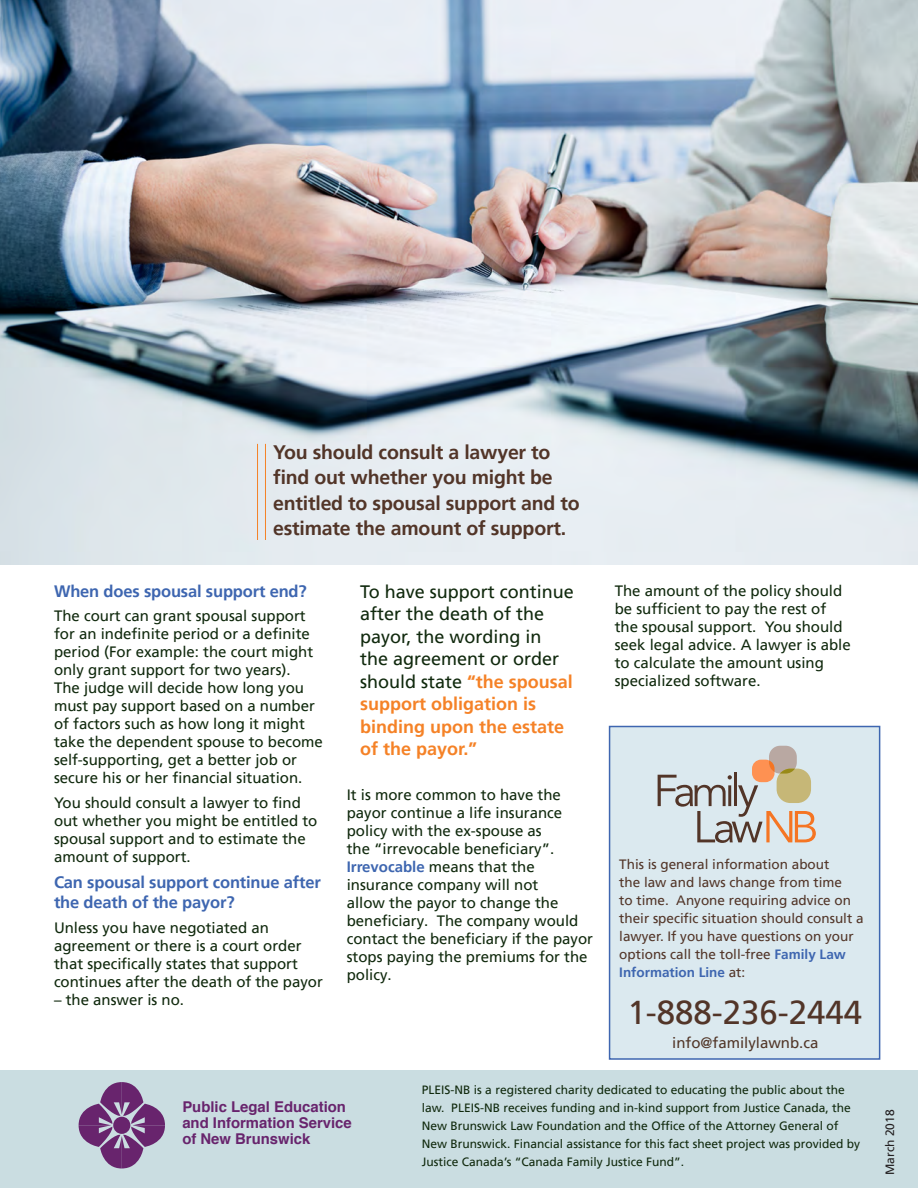
<style>
.page{position:relative;width:918px;height:1188px;background:#fff}
.page>*{position:absolute;margin:0;border:0;box-sizing:border-box;transform-origin:0 0}
.t1{font:33px "Frutiger LT Pro";color:#523528}
.Subhead-_questions{font:700 19.5px/25.5px "Frutiger LT Pro";letter-spacing:-.01em;color:#523528}
.larger_text_in_parag{font:18px/22.5px "Frutiger LT Pro";color:#10290d}
.QUESTIONS{font:700 16.5px/19.5px "Frutiger LT Pro";letter-spacing:-.01em;color:#3e66b0}
.text-small_indent{font:15px/18px "Frutiger LT Pro";color:#10290d}
.t2{font:15px "Frutiger LT Pro";color:#513628}
.t3{font:700 14.85px/16px "Helvetica";color:#68246d}
.t4{font:13.5px/18px "Frutiger LT Pro";color:#523528}
.t5{font:12px/18px "Frutiger LT Pro";color:#10290d}
.date_of_publication{font:12px "Frutiger LT Pro";color:#231f20}
.s1{font-weight:700;color:#f58227}
.s2{font-weight:700;color:#3e66b0}
</style>
<div class="page">
<div style="left:0;top:1070px;width:918px;height:118px;background:#cadde1"></div>
<svg style="left:79px;top:1082px;width:86px;height:86px"></svg>
<div style="left:113px;top:1117px;width:17px;height:17px;background:#68246d;border-radius:50%"></div>
<div style="left:609px;top:726px;width:271px;height:334px;background:#dbe9ef;border:2px solid #3e66b0"></div>
<div style="left:769px;top:746px;width:28px;height:28px;background:#b9a8a2;border-radius:11px"></div>
<svg style="left:658px;top:760px;width:158px;height:83px"></svg>
<img style="left:0;top:0;width:918px;height:565px">
<hr style="left:265px;top:444px;width:1px;height:96px;background:#f58227">
<hr style="left:257px;top:444px;width:1px;height:96px;background:#f58227">
<p class="Subhead-_questions" style="left:273px;top:439px;width:308px">You should consult a lawyer to find out whether you might be entitled to spousal support and to estimate the amount of support.</p>
<p class="QUESTIONS" style="left:54px;top:581px;width:254px">When does spousal support end?</p>
<p class="text-small_indent" style="left:54px;top:607px;width:270px">The court can grant spousal support for an indefinite period or a definite period (For example: the court might only grant support for two years).<br>The judge will decide how long you must pay support based on a number of factors such as how long it might take the dependent spouse to become self-supporting, get a better job or secure his or her financial situation.</p>
<p class="text-small_indent" style="left:54px;top:794px;width:265px">You should consult a lawyer to find out whether you might be entitled to spousal support and to estimate the amount of support.</p>
<p class="QUESTIONS" style="left:54px;top:873px;width:268px">Can spousal support continue after the death of the payor?</p>
<p class="text-small_indent" style="left:54px;top:919px;width:270px">Unless you have negotiated an agreement or there is a court order that specifically states that support continues after the death of the payor</p>
<p class="text-small_indent" style="left:54px;top:991px;width:132px">– the answer is no.</p>
<p class="larger_text_in_parag" style="left:360px;top:580px;width:215px">To have support continue after the death of the payor, the wording in the agreement or order should state <span class="s1">“the spousal support obligation is binding upon the estate of the payor.”</span></p>
<p class="text-small_indent" style="left:347px;top:786px;width:248px">It is more common to have the payor continue a life insurance policy with the ex-spouse as<br>the “irrevocable beneficiary”.<br><span class="s2">Irrevocable</span> means that the insurance company will not<br>allow the payor to change the beneficiary. The company would contact the beneficiary if the payor stops paying the premiums for the policy.</p>
<p class="text-small_indent" style="left:615px;top:581px;width:237px">The amount of the policy should be sufficient to pay the rest of the spousal support. You should seek legal advice. A lawyer is able to calculate the amount using specialized software.</p>
<p class="t4" style="left:619px;top:855px;width:246px">This is general information about<br>the law and laws change from time<br>to time. Anyone requiring advice on their specific situation should consult a lawyer. If you have questions on your options call the toll-free <span class="s2">Family Law Information Line</span> at:</p>
<h1 class="t1" style="left:627px;top:993px;width:236px">1-888-236-2444</h1>
<p class="t2" style="left:672px;top:1034px;width:148px">info@familylawnb.ca</p>
<p class="t3" style="left:182px;top:1099px;width:171px">Public Legal Education and Information Service of New Brunswick</p>
<p class="t5" style="left:422px;top:1081px;width:440px">PLEIS-NB is a registered charity dedicated to educating the public about the law. PLEIS-NB receives funding and in-kind support from Justice Canada, the New Brunswick Law Foundation and the Office of the Attorney General of New Brunswick. Financial assistance for this fact sheet project was provided by Justice Canada’s “Canada Family Justice Fund”.</p>
<p class="date_of_publication" style="left:883px;top:1175px;width:67px;rotate:-90deg">March 2018</p>
</div>
